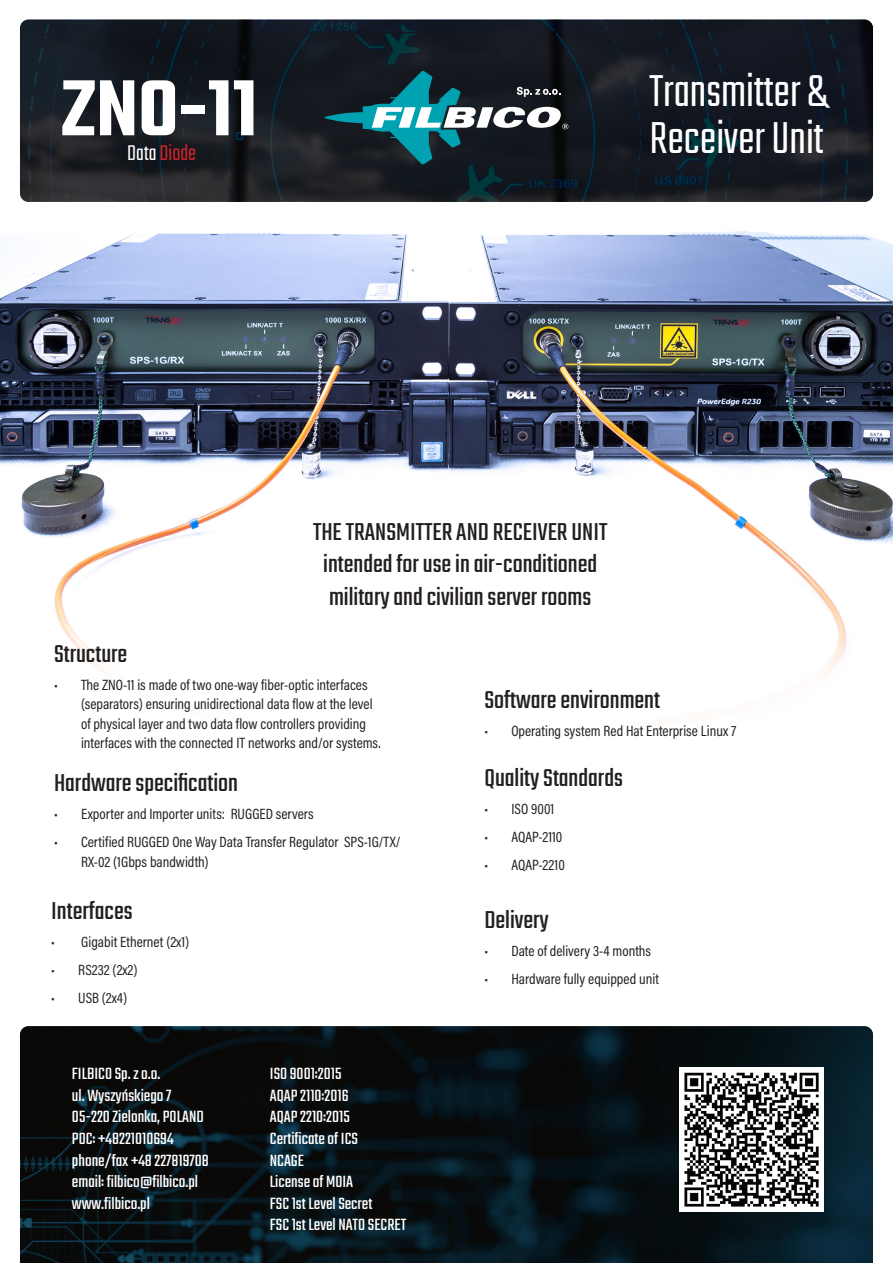
<style>
.page{position:relative;width:893px;height:1263px;background:#fff}
.page>*{position:absolute;margin:0;border:0;box-sizing:border-box;transform-origin:0 0}
.t1{font:600 86.4px "Teko";color:#fff}
.t2{font:300 49.65px "Teko";color:#fff}
.t3{font:27px/32.4px "Teko";color:#231f20;text-align:center}
.t4{font:300 23.7px "Teko";color:#d1232a}
.t5{font:18px/21.6px "Teko";color:#fff}
.t6{font:15px/19.5px "Acumin Pro Cond";color:#231f20}
.s1{color:#fff}
</style>
<div class="page">
<img style="left:0;top:231px;width:893px;height:442px">
<svg style="left:20px;top:20px;width:853px;height:182px;background:#161c23"></svg>
<svg style="left:325px;top:71px;width:243px;height:94px;background:#2b484f"></svg>
<svg style="left:20px;top:1026px;width:853px;height:237px;background:#081216"></svg>
<img style="left:680px;top:1067px;width:144px;height:145px">
<p class="t1" style="left:61px;top:56px;width:198px">ZNO-11</p>
<p class="t4" style="left:127px;top:140px;width:70px"><span class="s1">Data</span> Diode</p>
<p class="t2" style="left:649px;top:63px;width:180px">Transmitter &amp;</p>
<p class="t2" style="left:649px;top:110px;width:176px">Receiver Unit</p>
<p class="t3" style="left:313px;top:517px;width:296px">THE TRANSMITTER AND RECEIVER UNIT intended for use inair-conditioned military and civilian server rooms</p>
<p class="t3" style="left:54px;top:639px;width:75px">Structure</p>
<p class="t6" style="left:81px;top:674px;width:301px;text-indent:-27px">• The ZNO-11 is made of two one-way fiber-optic interfaces (separators) ensuring unidirectional data flow at the level of physical layer and two data flow controllers providing interfaces with the connected IT networks and/or systems.</p>
<p class="t3" style="left:54px;top:769px;width:186px">Hardware specification</p>
<p class="t6" style="left:54px;top:804px;width:261px">• Exporter and Importer units: RUGGED servers</p>
<p class="t6" style="left:81px;top:832px;width:321px;text-indent:-27px">• Certified RUGGED One Way Data Transfer Regulator SPS-1G/TX/<br>RX-02 (1Gbps bandwidth)</p>
<p class="t3" style="left:51px;top:897px;width:83px">Interfaces</p>
<p class="t6" style="left:51px;top:932px;width:139px">• Gigabit Ethernet (2x1)</p>
<p class="t6" style="left:51px;top:960px;width:88px">• RS232 (2x2)</p>
<p class="t6" style="left:51px;top:988px;width:77px">• USB (2x4)</p>
<p class="t5" style="left:72px;top:1064px;width:138px">FILBICO Sp. z o.o.<br>ul. Wyszyńskiego 7<br>05-220 Zielonka, POLAND<br>POC: +48221010694 phone/fax +48 227819708 email: filbico@filbico.pl www.filbico.pl</p>
<p class="t5" style="left:270px;top:1064px;width:138px">ISO 9001:2015<br>AQAP 2110:2016<br>AQAP 2210:2015<br>Certificate of ICS<br>NCAGE<br>License of MOIA<br>FSC 1st Level Secret<br>FSC 1st Level NATO SECRET</p>
<p class="t3" style="left:484px;top:685px;width:177px">Software environment</p>
<p class="t6" style="left:484px;top:721px;width:253px">• Operating system Red Hat Enterprise Linux 7</p>
<p class="t3" style="left:484px;top:763px;width:140px">Quality Standards</p>
<p class="t6" style="left:484px;top:799px;width:71px">• ISO 9001</p>
<p class="t6" style="left:484px;top:827px;width:79px">• AQAP-2110</p>
<p class="t6" style="left:484px;top:855px;width:82px">• AQAP-2210</p>
<p class="t3" style="left:484px;top:905px;width:66px">Delivery</p>
<p class="t6" style="left:484px;top:940px;width:168px">• Date of delivery 3-4 months</p>
<p class="t6" style="left:484px;top:968px;width:176px">• Hardware fully equipped unit</p>
</div>
